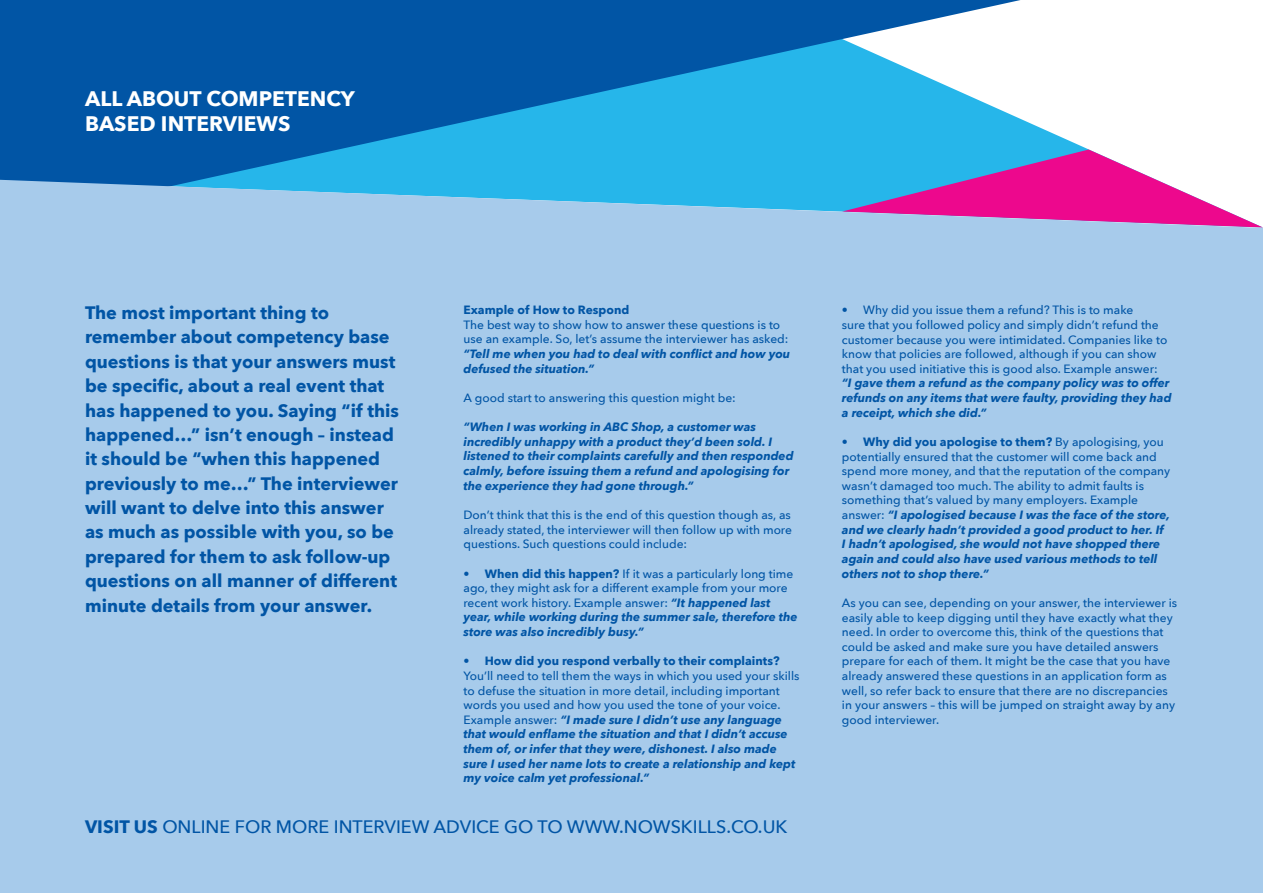
<style>
.page{position:relative;width:1263px;height:893px;background:#fff}
.page>*{position:absolute;margin:0;border:0;box-sizing:border-box;transform-origin:0 0}
.t1{font:700 21px/25.2px "Avenir Next";color:#fff}
.t2{font:700 18px/24.3px "Avenir Next";color:#0155a5}
.t3{font:500 18px "Avenir Next";color:#0155a5}
.t4{font:500 12px/14.7px "Avenir Next";color:#0155a5}
.t5{font:italic 700 12px/14.7px "Avenir Next";color:#0155a5}
.t6{font:700 12px "Avenir Next";color:#0155a5}
.s1{font-weight:700}
.s2{font-weight:700;font-style:italic}
.s3{font-weight:500;font-style:normal}
</style>
<div class="page">
<svg style="left:0;top:0;width:1020px;height:180px;background:#1b7ec0"></svg>
<svg style="left:842px;top:150px;width:315px;height:30px;background:#7988cf"></svg>
<div style="left:0;top:180px;width:1263px;height:713px;background:#a7cbeb"></div>
<h1 class="t1" style="left:85px;top:86px;width:271px">ALL ABOUT COMPETENCY<br>BASED INTERVIEWS</h1>
<p class="t2" style="left:85px;top:300px;width:316px">The most important thing to remember about competency base questions is that your answers must be specific, about a real event that has happened to you. Saying “if this happened…” isn’t enough – instead it should be “when this happened previously to me…” The interviewer will want to delve into this answer as much as possible with you, so be prepared for them to ask follow-up questions on all manner of different minute details from your answer.</p>
<p class="t6" style="left:463px;top:300px;width:167px">Example of How to Respond</p>
<p class="t4" style="left:463px;top:317px;width:326px">The best way to show how to answer these questions is to use an example. So, let’s assume the interviewer has asked:</p>
<p class="t5" style="left:463px;top:346px;width:328px">“Tell me when you had to deal with conflict and how you defused the situation.”</p>
<p class="t4" style="left:463px;top:390px;width:274px">A good start to answering this question might be:</p>
<p class="t5" style="left:463px;top:419px;width:331px">“When I was working in ABC Shop, a customer was incredibly unhappy with a product they’d been sold. I listened to their complaints carefully and then responded calmly, before issuing them a refund and apologising for the experience they had gone through.”</p>
<p class="t4" style="left:463px;top:507px;width:330px;text-align:justify">Don’t think that this is the end of this question though as, as already stated, the interviewer will then follow up with more questions. Such questions could include:</p>
<p class="t4" style="left:463px;top:566px;width:335px"><span class="s1">• When did this happen?</span> If it was a particularly long time ago, they might ask for a different example from your more recent work history. Example answer: <span class="s2">“It happened last year, while working during the summer sale, therefore the store was also incredibly busy.”</span></p>
<p class="t6" style="left:463px;top:651px;width:317px">• How did you respond verbally to their complaints?</p>
<p class="t5" style="left:463px;top:668px;width:337px"><span class="s3">You’ll need to tell them the ways in which you used your skills to defuse the situation in more detail, including important words you used and how you used the tone of your voice.<br>Example answer:</span> “I made sure I didn’t use any language that would enflame the situation and that I didn’t accuse them of, or infer that they were, dishonest. I also made sure I used her name lots to create a relationship and kept my voice calm yet professional.”</p>
<h2 class="t3" style="left:85px;top:812px;width:704px"><span class="s1">VISIT US</span> ONLINE FOR MORE INTERVIEW ADVICE GO TO WWW.NOWSKILLS.CO.UK</h2>
<p class="t4" style="left:842px;top:302px;width:327px"><span class="s1">•</span> Why did you issue them a refund? This is to make<br>sure that you followed policy and simply didn’t refund the customer because you were intimidated. Companies like to know that policies are followed, although if you can show that you used initiative this is good also. Example answer:</p>
<p class="t5" style="left:842px;top:376px;width:331px">“I gave them a refund as the company policy was to offer refunds on any items that were faulty, providing they had a receipt, which she did.”</p>
<p class="t4" style="left:842px;top:434px;width:330px"><span class="s1">• Why did you apologise to them?</span> By apologising, you potentially ensured that the customer will come back and spend more money, and that the reputation of the company wasn’t damaged too much. The ability to admit faults is something that’s valued by many employers. Example answer: <span class="s2">“I apologised because I was the face of the store, and we clearly hadn’t provided a good product to her. If I hadn’t apologised, she would not have shopped there again and could also have used various methods to tell others not to shop there.”</span></p>
<p class="t4" style="left:842px;top:595px;width:337px">As you can see, depending on your answer, the interviewer is easily able to keep digging until they have exactly what they need. In order to overcome this, think of the questions that could be asked and make sure you have detailed answers prepare for each of them. It might be the case that you have already answered these questions in an application form as well, so refer back to ensure that there are no discrepancies in your answers – this will be jumped on straight away by any good interviewer.</p>
</div>
